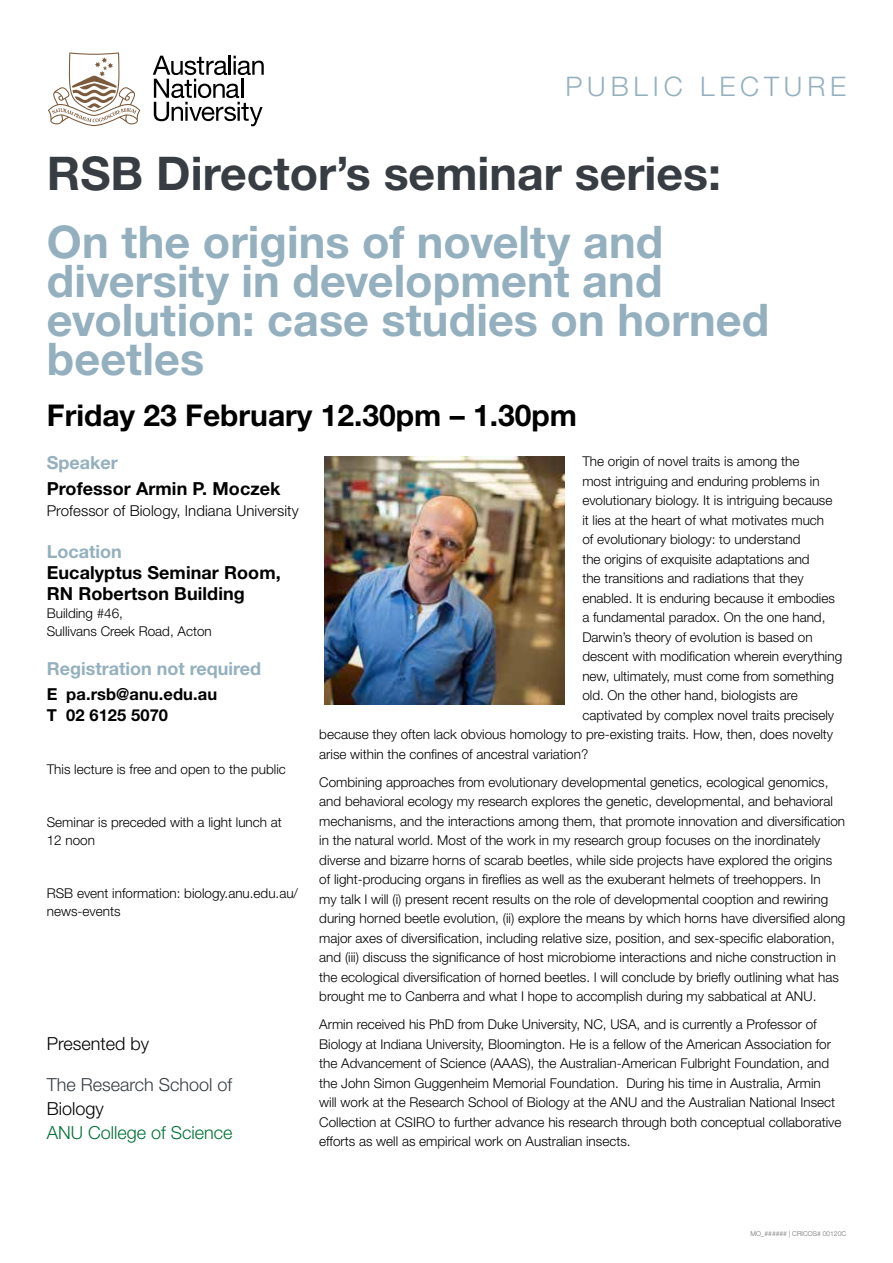
<style>
.page{position:relative;width:893px;height:1263px;background:#fff}
.page>*{position:absolute;margin:0;border:0;box-sizing:border-box;transform-origin:0 0}
.t1{font:700 46.5px "Helvetica Neue LT Std";color:#373d42}
.t2{font:700 45px/39px "Helvetica Neue LT Std";color:#94b0be}
.t3{font:700 30px "Helvetica Neue LT Std";color:#000}
.t4{font:300 27px "Helvetica Neue LT Std";letter-spacing:.18em;color:#94b0be}
.t5{font:700 18px/21px "Helvetica Neue LT Std";letter-spacing:.005em;color:#000}
.t6{font:700 18px "Helvetica Neue LT Std";color:#94b0be}
.t7{font:300 18px "Helvetica Neue LT Std";color:#373d42}
.t8{font:300 18px "Helvetica Neue LT Std";color:#007236}
.t9{font:300 18px "Helvetica Neue LT Std";color:#000}
.t10{font:700 16.5px/21px "Helvetica Neue LT Std";letter-spacing:.005em;color:#000}
.t11{font:300 15px "Helvetica Neue LT Std";letter-spacing:.005em;color:#000}
.t12{font:300 13.5px/19.5px "Helvetica Neue LT Std";color:#000}
.t13{font:300 6.75px "Helvetica Neue LT Std";color:#6d6e71}
</style>
<div class="page">
<svg style="left:153px;top:56px;width:111px;height:70px"></svg>
<svg style="left:48px;top:52px;width:92px;height:74px"></svg>
<img style="left:325px;top:457px;width:240px;height:247px">
<h3 class="t4" style="left:565px;top:70px;width:282px">PUBLIC LECTURE</h3>
<h1 class="t1" style="left:47px;top:144px;width:676px">RSB Director’s seminar series:</h1>
<h2 class="t2" style="left:47px;top:222px;width:724px">On the origins of novelty and diversity in development and evolution: case studies on horned beetles</h2>
<h3 class="t3" style="left:47px;top:397px;width:532px">Friday 23 February 12.30pm – 1.30pm</h3>
<h3 class="t6" style="left:47px;top:452px;width:73px">Speaker</h3>
<h3 class="t5" style="left:47px;top:477px;width:235px">Professor Armin P. Moczek</h3>
<p class="t11" style="left:47px;top:501px;width:253px">Professor of Biology, Indiana University</p>
<h3 class="t6" style="left:47px;top:540px;width:76px">Location</h3>
<h3 class="t5" style="left:47px;top:561px;width:236px">Eucalyptus Seminar Room,<br>RN Robertson Building</h3>
<p class="t12" style="left:47px;top:604px;width:167px;line-height:18px">Building #46,<br>Sullivans Creek Road, Acton</p>
<h3 class="t6" style="left:47px;top:657px;width:216px">Registration not required</h3>
<p class="t10" style="left:47px;top:683px;width:172px">E pa.rsb@anu.edu.au<br>T 02 6125 5070</p>
<p class="t12" style="left:47px;top:759px;width:241px">This lecture is free and open to the public</p>
<p class="t12" style="left:47px;top:813px;width:237px;line-height:18px">Seminar is preceded with a light lunch at<br>12 noon</p>
<p class="t12" style="left:47px;top:884px;width:253px;line-height:18px">RSB event information: biology.anu.edu.au/ news-events</p>
<h3 class="t9" style="left:47px;top:1033px;width:104px">Presented by</h3>
<h3 class="t7" style="left:47px;top:1074px;width:187px">The Research School of</h3>
<h3 class="t9" style="left:47px;top:1098px;width:59px">Biology</h3>
<h3 class="t8" style="left:47px;top:1122px;width:187px">ANU College of Science</h3>
<p class="t12" style="left:582px;top:451px;width:219px">The origin of novel traits is among the</p>
<p class="t12" style="left:582px;top:471px;width:239px">most intriguing and enduring problems in</p>
<p class="t12" style="left:582px;top:490px;width:252px">evolutionary biology. It is intriguing because</p>
<p class="t12" style="left:582px;top:510px;width:243px">it lies at the heart of what motivates much</p>
<p class="t12" style="left:582px;top:529px;width:220px">of evolutionary biology: to understand</p>
<p class="t12" style="left:582px;top:549px;width:229px">the origins of exquisite adaptations and</p>
<p class="t12" style="left:582px;top:568px;width:223px">the transitions and radiations that they</p>
<p class="t12" style="left:582px;top:588px;width:254px">enabled. It is enduring because it embodies</p>
<p class="t12" style="left:582px;top:607px;width:245px">a fundamental paradox. On the one hand,</p>
<p class="t12" style="left:582px;top:627px;width:232px">Darwin’s theory of evolution is based on</p>
<p class="t12" style="left:582px;top:646px;width:261px">descent with modification wherein everything</p>
<p class="t12" style="left:582px;top:666px;width:253px">new, ultimately, must come from something</p>
<p class="t12" style="left:582px;top:685px;width:217px">old. On the other hand, biologists are</p>
<p class="t12" style="left:582px;top:705px;width:253px">captivated by complex novel traits precisely</p>
<p class="t12" style="left:319px;top:724px;width:515px">because they often lack obvious homology to pre-existing traits. How, then, does novelty</p>
<p class="t12" style="left:319px;top:744px;width:271px">arise within the confines of ancestral variation?</p>
<p class="t12" style="left:319px;top:772px;width:528px">Combining approaches from evolutionary developmental genetics, ecological genomics, and behavioral ecology my research explores the genetic, developmental, and behavioral mechanisms, and the interactions among them, that promote innovation and diversification in the natural world. Most of the work in my research group focuses on the inordinately diverse and bizarre horns of scarab beetles, while side projects have explored the origins of light-producing organs in fireflies as well as the exuberant helmets of treehoppers. In<br>my talk I will (i) present recent results on the role of developmental cooption and rewiring during horned beetle evolution, (ii) explore the means by which horns have diversified along major axes of diversification, including relative size, position, and sex-specific elaboration, and (iii) discuss the significance of host microbiome interactions and niche construction in the ecological diversification of horned beetles. I will conclude by briefly outlining what has brought me to Canberra and what I hope to accomplish during my sabbatical at ANU.</p>
<p class="t12" style="left:319px;top:1014px;width:524px">Armin received his PhD from Duke University, NC, USA, and is currently a Professor of Biology at Indiana University, Bloomington. He is a fellow of the American Association for the Advancement of Science (AAAS), the Australian-American Fulbright Foundation, and the John Simon Guggenheim Memorial Foundation. During his time in Australia, Armin will work at the Research School of Biology at the ANU and the Australian National Insect Collection at CSIRO to further advance his research through both conceptual collaborative efforts as well as empirical work on Australian insects.</p>
<p class="t13" style="left:750px;top:1230px;width:97px">MO_###### | CRICOS# 00120C</p>
</div>
